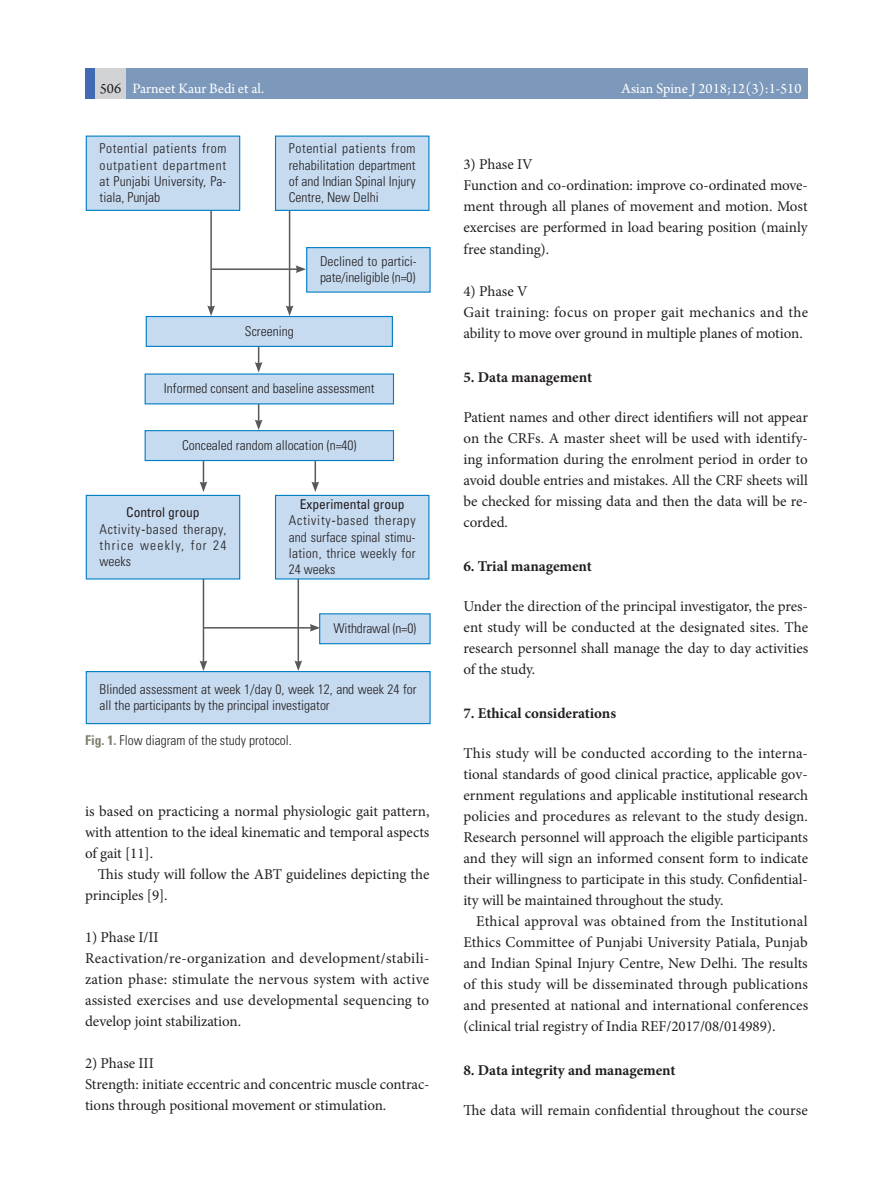
<style>
.page{position:relative;width:893px;height:1191px;background:#fff}
.page>*{position:absolute;margin:0;border:0;box-sizing:border-box;transform-origin:0 0}
.본문_내용_첫문단{font:15px/21px "Minion Pro";letter-spacing:-.005em;color:#231f20;text-align:justify}
.본문_내용{font:15px/21px "Minion Pro";letter-spacing:-.005em;color:#231f20;text-align:justify}
.본문_중제목{font:700 15px "Minion Pro";letter-spacing:-.005em;color:#231f20}
.t1{font:15px "Arno Pro";color:#fff}
.본문_소제목{font:15px "Minion Pro";letter-spacing:-.005em;color:#231f20}
.표_그림설명{font:300 condensed 13.5px/16.2px "Univers LT Std";color:#231f20;text-align:justify}
.표_그림설명-2{font:300 condensed 13.5px/16.2px "Univers LT Std";letter-spacing:.025em;color:#231f20}
.표_그림설명-3{font:condensed 13.5px "Univers LT Std";color:#231f20}
.s1{color:#231f20}
.s2{font-weight:400}
.s3{font-weight:700;color:#82806e}
</style>
<div class="page">
<div style="left:85px;top:68px;width:58px;height:31px;background:#d1d2d4"></div>
<div style="left:126px;top:68px;width:682px;height:31px;background:#7c98bb"></div>
<div style="left:85px;top:68px;width:10px;height:31px;background:#406ab4"></div>
<hr style="left:210px;top:181px;width:2px;height:127px;background:#57585a">
<svg style="left:207px;top:305px;width:8px;height:11px"></svg>
<hr style="left:211px;top:268px;width:87px;height:2px;background:#57585a">
<svg style="left:296px;top:265px;width:10px;height:8px"></svg>
<hr style="left:203px;top:627px;width:109px;height:1px;background:#57585a">
<svg style="left:310px;top:624px;width:9px;height:7px"></svg>
<hr style="left:289px;top:181px;width:1px;height:127px;background:#57585a">
<svg style="left:286px;top:305px;width:7px;height:11px"></svg>
<svg style="left:255px;top:347px;width:7px;height:25px"></svg>
<svg style="left:255px;top:404px;width:7px;height:26px"></svg>
<svg style="left:200px;top:461px;width:7px;height:31px"></svg>
<hr style="left:203px;top:578px;width:1px;height:85px;background:#57585a">
<svg style="left:200px;top:660px;width:7px;height:11px"></svg>
<svg style="left:311px;top:461px;width:8px;height:31px"></svg>
<hr style="left:298px;top:569px;width:1px;height:94px;background:#57585a">
<svg style="left:294px;top:660px;width:8px;height:11px"></svg>
<div style="left:86px;top:136px;width:154px;height:74px;background:#c6daf0"></div>
<div style="left:86px;top:136px;width:154px;height:75px;border:1px solid #007ec5"></div>
<div style="left:86px;top:495px;width:154px;height:84px;background:#c6daf0"></div>
<div style="left:86px;top:495px;width:154px;height:84px;border:1px solid #007ec5"></div>
<div style="left:86px;top:671px;width:344px;height:52px;background:#c6daf0"></div>
<div style="left:86px;top:671px;width:345px;height:53px;border:1px solid #007ec5"></div>
<div style="left:307px;top:248px;width:123px;height:44px;background:#c6daf0"></div>
<div style="left:306px;top:247px;width:125px;height:46px;border:1px solid #007ec5"></div>
<div style="left:320px;top:614px;width:110px;height:29px;background:#c6daf0"></div>
<div style="left:319px;top:613px;width:112px;height:31px;border:1px solid #007ec5"></div>
<div style="left:146px;top:316px;width:246px;height:30px;background:#c6daf0"></div>
<div style="left:146px;top:316px;width:247px;height:31px;border:1px solid #007ec5"></div>
<div style="left:145px;top:374px;width:248px;height:30px;background:#c6daf0"></div>
<div style="left:145px;top:430px;width:248px;height:30px;background:#c6daf0"></div>
<div style="left:145px;top:430px;width:249px;height:31px;border:1px solid #007ec5"></div>
<div style="left:275px;top:136px;width:154px;height:74px;background:#c6daf0"></div>
<div style="left:275px;top:136px;width:154px;height:75px;border:1px solid #007ec5"></div>
<div style="left:275px;top:495px;width:154px;height:84px;background:#c6daf0"></div>
<div style="left:275px;top:495px;width:154px;height:84px;border:1px solid #007ec5"></div>
<p class="t1" style="left:100px;top:80px;width:166px"><span class="s1">506</span> Parneet Kaur Bedi et al.</p>
<p class="t1" style="left:621px;top:80px;width:182px">Asian Spine J 2018;12(3):1-510</p>
<p class="표_그림설명" style="left:100px;top:140px;width:128px">Potential patients from outpatient department at Punjabi University, Pa&shy;tiala, Punjab</p>
<p class="표_그림설명" style="left:289px;top:140px;width:128px">Potential patients from rehabilitation department of and Indian Spinal Injury Centre, New Delhi</p>
<p class="표_그림설명" style="left:245px;top:323px;width:50px">Screening</p>
<p class="표_그림설명" style="left:320px;top:253px;width:98px">Declined to partici&shy;pate/ineligible (n=0)</p>
<p class="표_그림설명" style="left:164px;top:380px;width:212px">Informed consent and baseline assessment</p>
<p class="표_그림설명" style="left:182px;top:437px;width:176px">Concealed random allocation (n=40)</p>
<p class="표_그림설명-3" style="left:126px;top:504px;width:75px">Control group</p>
<p class="표_그림설명" style="left:100px;top:520px;width:128px">Activity<span class="s2">-</span>based therapy, thrice weekly, for 24 weeks</p>
<p class="표_그림설명-3" style="left:300px;top:496px;width:106px">Experimental group</p>
<p class="표_그림설명-2" style="left:289px;top:512px;width:128px">Activity<span class="s2">-</span>based therapy and surface spinal stimu&shy;lation, thrice weekly for<br>24 weeks</p>
<p class="표_그림설명" style="left:334px;top:620px;width:84px">Withdrawal (n=0)</p>
<p class="표_그림설명" style="left:100px;top:681px;width:319px">Blinded assessment at week 1/day 0, week 12, and week 24 for all the participants by the principal investigator</p>
<p class="표_그림설명" style="left:85px;top:732px;width:208px"><span class="s3">Fig. 1.</span> Flow diagram of the study protocol.</p>
<p class="본문_내용" style="left:85px;top:801px;width:346px">is based on practicing a normal physiologic gait pattern, with attention to the ideal kinematic and temporal aspects of gait [11].</p>
<p class="본문_내용" style="left:85px;top:864px;width:346px;text-indent:13px">This study will follow the ABT guidelines depicting the principles [9].</p>
<p class="본문_소제목" style="left:85px;top:927px;width:75px">1) Phase I/II</p>
<p class="본문_내용_첫문단" style="left:85px;top:948px;width:346px">Reactivation/re-organization and development/stabili&shy;zation phase: stimulate the nervous system with active assisted exercises and use developmental sequencing to develop joint stabilization.</p>
<p class="본문_소제목" style="left:85px;top:1053px;width:70px">2) Phase III</p>
<p class="본문_내용_첫문단" style="left:85px;top:1074px;width:346px">Strength: initiate eccentric and concentric muscle contrac&shy;tions through positional movement or stimulation.</p>
<p class="본문_소제목" style="left:463px;top:155px;width:71px">3) Phase IV</p>
<p class="본문_내용_첫문단" style="left:463px;top:175px;width:346px">Function and co-ordination: improve co-ordinated move&shy;ment through all planes of movement and motion. Most exercises are performed in load bearing position (mainly free standing).</p>
<p class="본문_소제목" style="left:463px;top:281px;width:66px">4) Phase V</p>
<p class="본문_내용_첫문단" style="left:463px;top:301px;width:346px">Gait training: focus on proper gait mechanics and the ability to move over ground in multiple planes of motion.</p>
<p class="본문_중제목" style="left:463px;top:366px;width:130px">5. Data management</p>
<p class="본문_내용_첫문단" style="left:463px;top:406px;width:346px">Patient names and other direct identifiers will not appear on the CRFs. A master sheet will be used with identify&shy;ing information during the enrolment period in order to avoid double entries and mistakes. All the CRF sheets will be checked for missing data and then the data will be re&shy;corded.</p>
<p class="본문_중제목" style="left:463px;top:555px;width:130px">6. Trial management</p>
<p class="본문_내용_첫문단" style="left:463px;top:595px;width:346px">Under the direction of the principal investigator, the pres&shy;ent study will be conducted at the designated sites. The research personnel shall manage the day to day activities of the study.</p>
<p class="본문_중제목" style="left:463px;top:702px;width:154px">7. Ethical considerations</p>
<p class="본문_내용_첫문단" style="left:463px;top:742px;width:346px">This study will be conducted according to the interna&shy;tional standards of good clinical practice, applicable gov&shy;ernment regulations and applicable institutional research policies and procedures as relevant to the study design.<br>Research personnel will approach the eligible participants and they will sign an informed consent form to indicate their willingness to participate in this study. Confidential&shy;ity will be maintained throughout the study.</p>
<p class="본문_내용" style="left:463px;top:910px;width:346px;text-indent:13px">Ethical approval was obtained from the Institutional Ethics Committee of Punjabi University Patiala, Punjab and Indian Spinal Injury Centre, New Delhi. The results of this study will be disseminated through publications and presented at national and international conferences (clinical trial registry of India REF/2017/08/014989).</p>
<p class="본문_중제목" style="left:463px;top:1059px;width:214px">8. Data integrity and management</p>
<p class="본문_내용_첫문단" style="left:463px;top:1099px;width:346px">The data will remain confidential throughout the course</p>
</div>
